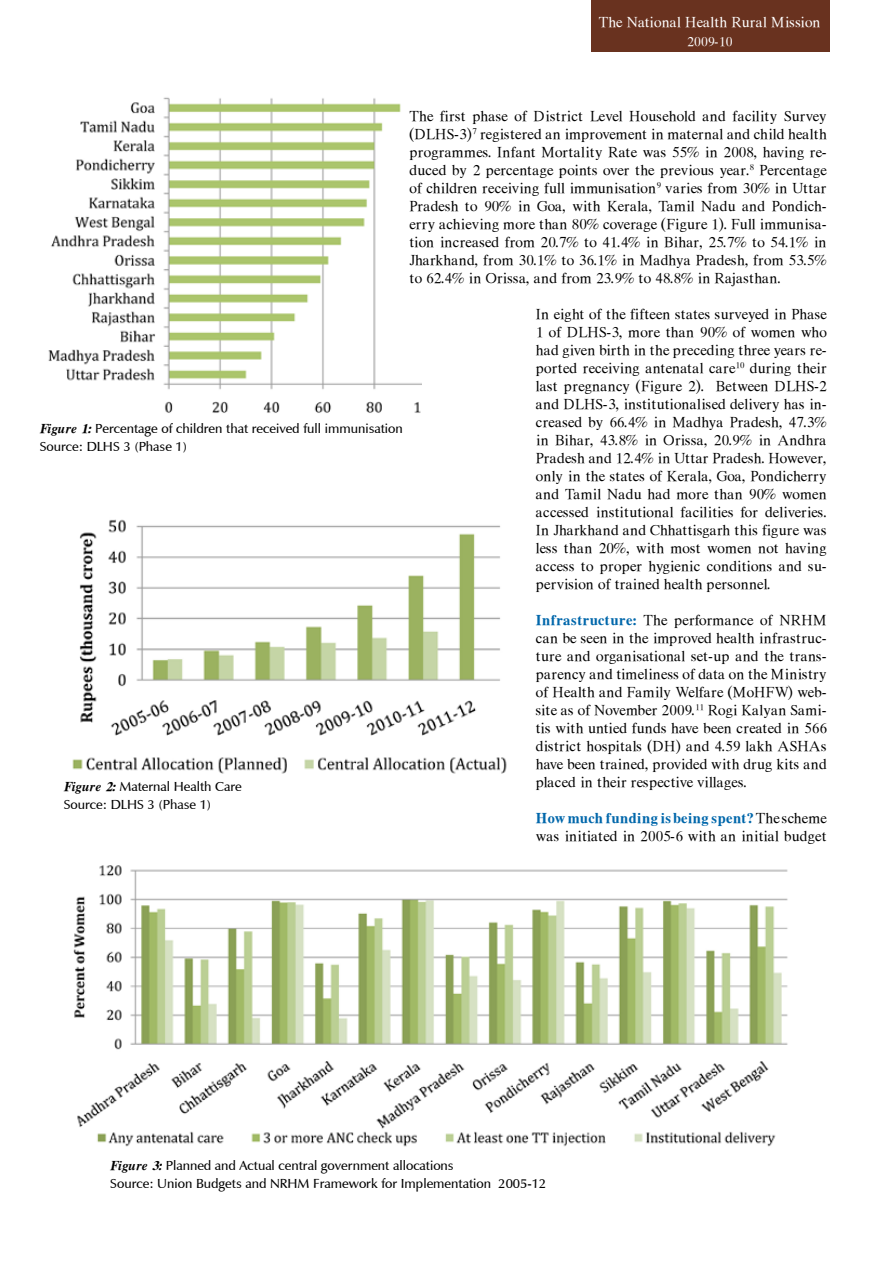
<style>
.page{position:relative;width:893px;height:1263px;background:#fff}
.page>*{position:absolute;margin:0;border:0;box-sizing:border-box;transform-origin:0 0}
.t1{font:15px/18px "Mg Open Canonica";color:#000;text-align:justify}
.t2{font:15px "Mg Open Canonica";color:#fff}
.t3{font:13.5px/18px "Mg Open Cosmetica";color:#000}
.t4{font:13.5px "Mg Open Canonica";color:#fff}
.s1{font-weight:700;color:#0067ab}
.s2{font-family:"Mg Open Canonica";font-weight:700;font-style:italic}
</style>
<div class="page">
<div style="left:591px;top:0;width:238px;height:52px;background:#69321f"></div>
<img style="left:48px;top:97px;width:373px;height:316px">
<img style="left:73px;top:865px;width:715px;height:282px">
<img style="left:72px;top:519px;width:435px;height:255px">
<p class="t2" style="left:599px;top:14px;width:224px">The National Health Rural Mission</p>
<p class="t4" style="left:687px;top:35px;width:47px">2009-10</p>
<p class="t1" style="left:410px;top:107px;width:419px">The first phase of District Level Household and facility Survey (DLHS-3)<sup>7</sup> registered an improvement in maternal and child health programmes. Infant Mortality Rate was 55% in 2008, having re&shy;duced by 2 percentage points over the previous year.<sup>8</sup> Percentage of children receiving full immunisation<sup>9</sup> varies from 30% in Uttar Pradesh to 90% in Goa, with Kerala, Tamil Nadu and Pondich&shy;erry achieving more than 80% coverage (Figure 1). Full immunisa&shy;tion increased from 20.7% to 41.4% in Bihar, 25.7% to 54.1% in Jharkhand, from 30.1% to 36.1% in Madhya Pradesh, from 53.5% to 62.4% in Orissa, and from 23.9% to 48.8% in Rajasthan.</p>
<p class="t1" style="left:536px;top:305px;width:293px">In eight of the fifteen states surveyed in Phase 1 of DLHS-3, more than 90% of women who had given birth in the preceding three years re&shy;ported receiving antenatal care<sup>10</sup> during their last pregnancy (Figure 2). Between DLHS-2 and DLHS-3, institutionalised delivery has in&shy;creased by 66.4% in Madhya Pradesh, 47.3% in Bihar, 43.8% in Orissa, 20.9% in Andhra Pradesh and 12.4% in Uttar Pradesh. However, only in the states of Kerala, Goa, Pondicherry and Tamil Nadu had more than 90% women accessed institutional facilities for deliveries.<br>In Jharkhand and Chhattisgarh this figure was less than 20%, with most women not having access to proper hygienic conditions and su&shy;pervision of trained health personnel.</p>
<p class="t1" style="left:536px;top:611px;width:293px"><span class="s1">Infrastructure:</span> The performance of NRHM can be seen in the improved health infrastruc&shy;ture and organisational set-up and the trans&shy;parency and timeliness of data on the Ministry of Health and Family Welfare (MoHFW) web&shy;site as of November 2009.<sup>11</sup> Rogi Kalyan Sami&shy;tis with untied funds have been created in 566 district hospitals (DH) and 4.59 lakh ASHAs have been trained, provided with drug kits and placed in their respective villages.</p>
<p class="t1" style="left:536px;top:809px;width:293px"><span class="s1">How much funding is being spent?</span> The scheme was initiated in 2005-6 with an initial budget</p>
<p class="t3" style="left:40px;top:420px;width:365px"><span class="s2">Figure 1:</span> Percentage of children that received full immunisation<br>Source: DLHS 3 (Phase 1)</p>
<p class="t3" style="left:64px;top:778px;width:179px"><span class="s2">Figure 2:</span> Maternal Health Care<br>Source: DLHS 3 (Phase 1)</p>
<p class="t3" style="left:110px;top:1157px;width:438px"><span class="s2">Figure 3:</span> Planned and Actual central government allocations<br>Source: Union Budgets and NRHM Framework for Implementation 2005-12</p>
</div>
